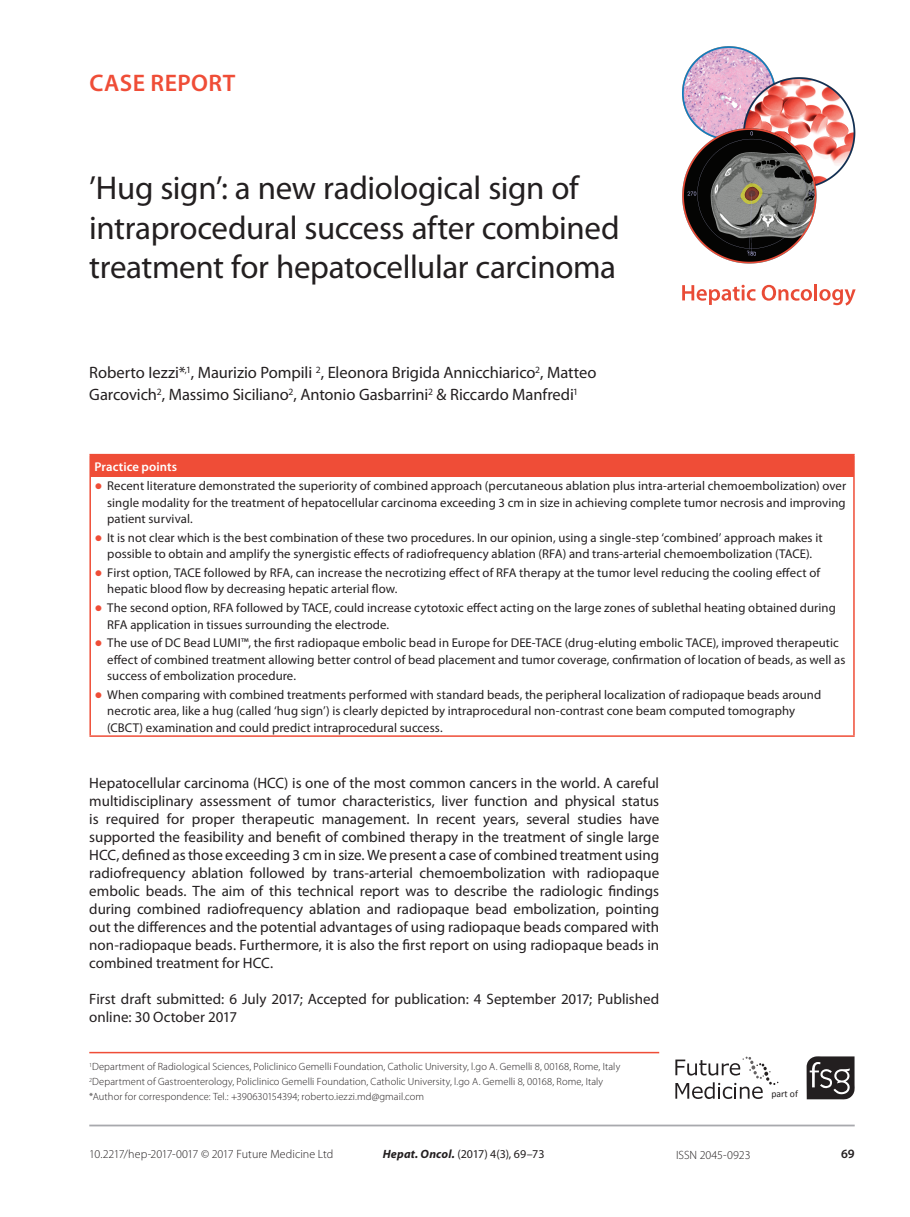
<style>
.page{position:relative;width:910px;height:1217px;background:#fff}
.page>*{position:absolute;margin:0;border:0;box-sizing:border-box;transform-origin:0 0}
.t1{font:33px/39.6px "Myriad Pro";letter-spacing:-.015em;color:#231f20}
.t2{font:600 24px "Myriad Pro";letter-spacing:.02em;color:#ef4d37}
.t3{font:16.5px/21.8px "Myriad Pro";letter-spacing:-.005em;color:#231f20}
.t4{font:15px/18px "Myriad Pro";color:#231f20;text-align:justify}
.t5{font:12.75px/16.5px "Myriad Pro";letter-spacing:.005em;color:#231f20}
.t6{font:600 12.75px "Myriad Pro";letter-spacing:.005em;color:#fff}
.t7{font:600 12.75px "Myriad Pro";color:#231f20}
.t8{font:300 12px "Myriad Pro";letter-spacing:-.005em;color:#231f20}
.t9{font:12px "Myriad Pro";letter-spacing:-.005em;color:#231f20}
.t10{font:300 10.5px/15px "Myriad Pro";letter-spacing:.01em;color:#231f20}
.t11{font:9.75px "Calibri";color:#231f20}
.s1{font-family:"Arial";font-size:13.5px;color:#ef4d37}
.s2{font-weight:700;font-style:italic}
</style>
<div class="page">
<hr style="left:89px;top:1124px;width:766px;height:2px;background:#a8a9ad">
<svg style="left:682px;top:285px;width:74px;height:20px"></svg>
<svg style="left:762px;top:285px;width:50px;height:15px"></svg>
<hr style="left:814px;top:284px;width:3px;height:16px;background:#e94b36">
<svg style="left:819px;top:289px;width:37px;height:16px"></svg>
<img style="left:682px;top:47px;width:91px;height:82px">
<img style="left:744px;top:77px;width:112px;height:112px">
<img style="left:682px;top:129px;width:134px;height:134px">
<svg style="left:806px;top:1056px;width:49px;height:42px;background:#4f4c4c"></svg>
<svg style="left:675px;top:1056px;width:103px;height:42px"></svg>
<hr style="left:89px;top:1051px;width:570px;height:2px;background:#ef4d37">
<div style="left:90px;top:454px;width:764px;height:23px;background:#ef4d37"></div>
<hr style="left:89px;top:454px;width:766px;height:1px;background:#ef4d37">
<hr style="left:89px;top:455px;width:2px;height:22px;background:#ef4d37">
<hr style="left:853px;top:455px;width:2px;height:22px;background:#ef4d37">
<hr style="left:89px;top:477px;width:2px;height:258px;background:#ef4d37">
<hr style="left:853px;top:477px;width:2px;height:258px;background:#ef4d37">
<hr style="left:89px;top:735px;width:766px;height:1px;background:#ef4d37">
<h2 class="t2" style="left:90px;top:68px;width:147px">Case Report</h2>
<h1 class="t1" style="left:89px;top:168px;width:532px">’Hug sign’: a new radiological sign of intraprocedural success after combined treatment for hepatocellular carcinoma</h1>
<p class="t3" style="left:89px;top:361px;width:509px">Roberto Iezzi*<sup>,1</sup>, Maurizio Pompili <sup>2</sup>, Eleonora Brigida Annicchiarico<sup>2</sup>, Matteo<br>Garcovich<sup>2</sup>, Massimo Siciliano<sup>2</sup>, Antonio Gasbarrini<sup>2</sup> &amp; Riccardo Manfredi<sup>1</sup></p>
<p class="t6" style="left:94px;top:458px;width:84px">Practice points</p>
<p class="t5" style="left:107px;top:477px;width:740px;text-align:justify;text-indent:-13px"><span class="s1">●</span> Recent literature demonstrated the superiority of combined approach (percutaneous ablation plus intra-arterial chemoembolization) over single modality for the treatment of hepatocellular carcinoma exceeding 3 cm in size in achieving complete tumor necrosis and improving patient survival.</p>
<p class="t5" style="left:94px;top:529px;width:730px;text-align:center"><span class="s1">●</span> It is not clear which is the best combination of these two procedures. In our opinion, using a single-step ‘combined’ approach makes it possible to obtain and amplify the synergistic effects of radiofrequency ablation (RFA) and trans-arterial chemoembolization (TACE).</p>
<p class="t5" style="left:107px;top:564px;width:714px;text-indent:-13px"><span class="s1">●</span> First option, TACE followed by RFA, can increase the necrotizing effect of RFA therapy at the tumor level reducing the cooling effect of hepatic blood flow by decreasing hepatic arterial flow.</p>
<p class="t5" style="left:107px;top:599px;width:730px;text-indent:-13px"><span class="s1">●</span> The second option, RFA followed by TACE, could increase cytotoxic effect acting on the large zones of sublethal heating obtained during<br>RFA application in tissues surrounding the electrode.</p>
<p class="t5" style="left:107px;top:634px;width:740px;text-indent:-13px"><span class="s1">●</span> The use of DC Bead LUMI™, the first radiopaque embolic bead in Europe for DEE-TACE (drug-eluting embolic TACE), improved therapeutic effect of combined treatment allowing better control of bead placement and tumor coverage, confirmation of location of beads, as well as success of embolization procedure.</p>
<p class="t5" style="left:107px;top:686px;width:716px;text-indent:-13px"><span class="s1">●</span> When comparing with combined treatments performed with standard beads, the peripheral localization of radiopaque beads around necrotic area, like a hug (called ‘hug sign’) is clearly depicted by intraprocedural non-contrast cone beam computed tomography (CBCT) examination and could predict intraprocedural success.</p>
<p class="t4" style="left:89px;top:773px;width:571px">Hepatocellular carcinoma (HCC) is one of the most common cancers in the world. A careful multidisciplinary assessment of tumor characteristics, liver function and physical status is required for proper therapeutic management. In recent years, several studies have supported the feasibility and benefit of combined therapy in the treatment of single large HCC, defined as those exceeding 3 cm in size. We present a case of combined treatment using radiofrequency ablation followed by trans-arterial chemoembolization with radiopaque embolic beads. The aim of this technical report was to describe the radiologic findings during combined radiofrequency ablation and radiopaque bead embolization, pointing out the differences and the potential advantages of using radiopaque beads compared with non-radiopaque beads. Furthermore, it is also the first report on using radiopaque beads in combined treatment for HCC.</p>
<p class="t4" style="left:89px;top:989px;width:571px">First draft submitted: 6 July 2017; Accepted for publication: 4 September 2017; Published online: 30 October 2017</p>
<p class="t10" style="left:89px;top:1059px;width:532px"><sup>1</sup>Department of Radiological Sciences, Policlinico Gemelli Foundation, Catholic University, l.go A. Gemelli 8, 00168, Rome, Italy<br><sup>2</sup>Department of Gastroenterology, Policlinico Gemelli Foundation, Catholic University, l.go A. Gemelli 8, 00168, Rome, Italy *Author for correspondence: Tel.: +390630154394; roberto.iezzi.md@gmail.com</p>
<p class="t11" style="left:771px;top:1087px;width:28px">part of</p>
<p class="t8" style="left:89px;top:1147px;width:246px">10.2217/hep-2017-0017 © 2017 Future Medicine Ltd</p>
<p class="t9" style="left:383px;top:1146px;width:163px"><span class="s2">Hepat. Oncol.</span> (2017) 4(3), 69–73</p>
<p class="t8" style="left:676px;top:1147px;width:76px">ISSN 2045-0923</p>
<p class="t7" style="left:841px;top:1145px;width:15px">69</p>
</div>
